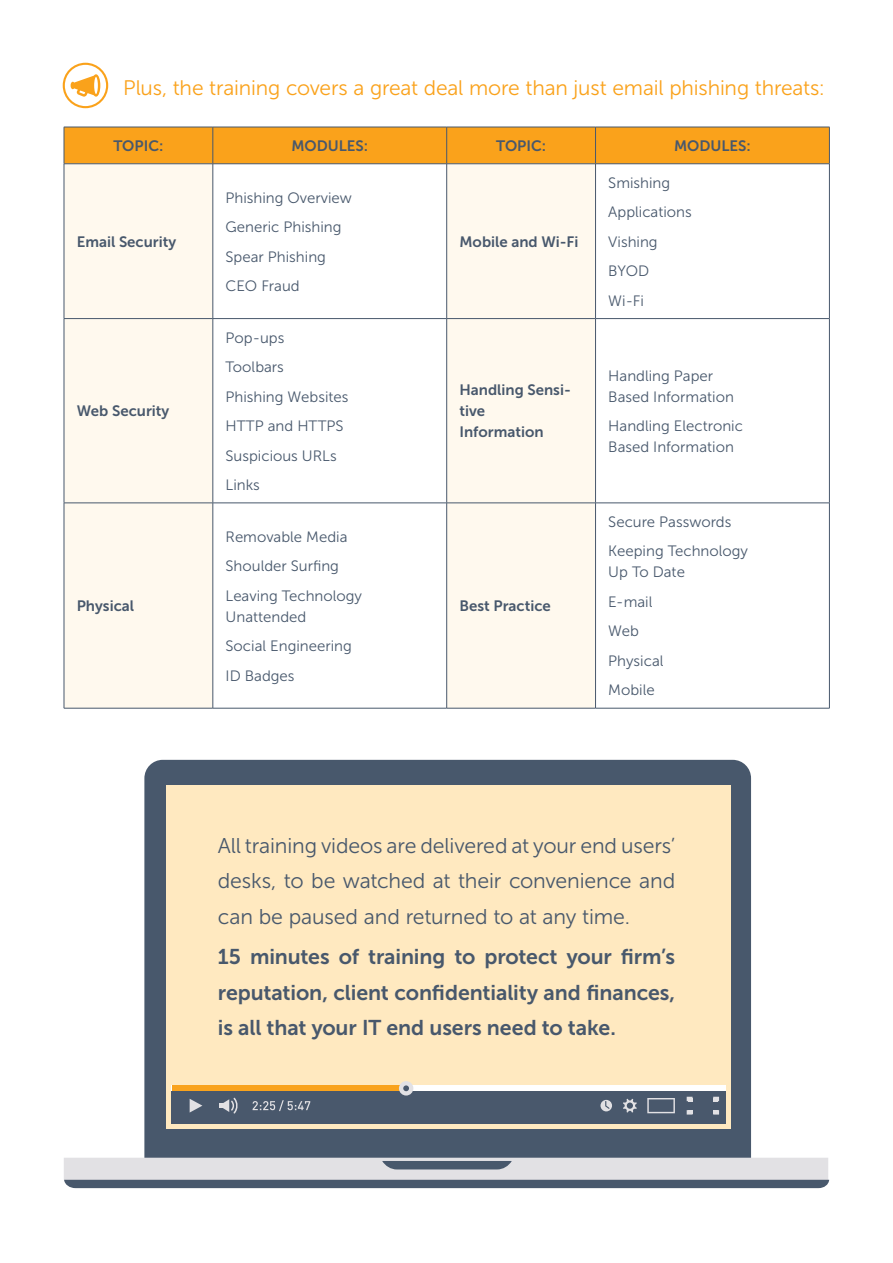
<style>
.page{position:relative;width:893px;height:1263px;background:#fff}
.page>*{position:absolute;margin:0;border:0;box-sizing:border-box;transform-origin:0 0}
.t1{font:21.3px/35.5px "Museo Sans 300";letter-spacing:-.005em;color:#48586c;text-align:justify}
.t2{font:21.3px/35.5px "Museo Sans 700";letter-spacing:-.005em;color:#48586c;text-align:justify}
.t3{font:21px "Museo Sans 300";letter-spacing:-.01em;color:#faa21b}
.t4{font:15px/29.5px "Museo Sans 300";color:#48586c}
.t5{font:15px/21px "Museo Sans 700";color:#48586c}
</style>
<div class="page">
<div style="left:65px;top:128px;width:764px;height:36px;background:#faa21b"></div>
<svg style="left:65px;top:165px;width:530px;height:543px;fill:#fff9ee"></svg>
<hr style="left:64px;top:127px;width:149px;height:1px;background:#48586c">
<hr style="left:64px;top:127px;width:1px;height:37px;background:#48586c">
<hr style="left:213px;top:127px;width:234px;height:1px;background:#48586c">
<hr style="left:213px;top:127px;width:1px;height:37px;background:#48586c">
<hr style="left:447px;top:127px;width:148px;height:1px;background:#48586c">
<hr style="left:446px;top:127px;width:1px;height:37px;background:#48586c">
<hr style="left:595px;top:127px;width:235px;height:1px;background:#48586c">
<hr style="left:595px;top:127px;width:1px;height:37px;background:#48586c">
<hr style="left:829px;top:127px;width:1px;height:37px;background:#48586c">
<hr style="left:64px;top:164px;width:149px;height:1px;background:#48586c">
<hr style="left:64px;top:164px;width:1px;height:154px;background:#48586c">
<hr style="left:213px;top:164px;width:234px;height:1px;background:#48586c">
<hr style="left:213px;top:164px;width:1px;height:154px;background:#48586c">
<hr style="left:447px;top:164px;width:148px;height:1px;background:#48586c">
<hr style="left:446px;top:164px;width:1px;height:154px;background:#48586c">
<hr style="left:595px;top:164px;width:235px;height:1px;background:#48586c">
<hr style="left:595px;top:164px;width:1px;height:154px;background:#48586c">
<hr style="left:829px;top:164px;width:1px;height:154px;background:#48586c">
<hr style="left:64px;top:318px;width:149px;height:1px;background:#48586c">
<hr style="left:64px;top:319px;width:1px;height:184px;background:#48586c">
<hr style="left:213px;top:318px;width:234px;height:1px;background:#48586c">
<hr style="left:213px;top:319px;width:1px;height:184px;background:#48586c">
<hr style="left:447px;top:318px;width:148px;height:1px;background:#48586c">
<hr style="left:446px;top:319px;width:1px;height:184px;background:#48586c">
<hr style="left:595px;top:318px;width:235px;height:1px;background:#48586c">
<hr style="left:595px;top:319px;width:1px;height:184px;background:#48586c">
<hr style="left:829px;top:319px;width:1px;height:184px;background:#48586c">
<hr style="left:64px;top:503px;width:149px;height:1px;background:#48586c">
<hr style="left:64px;top:503px;width:1px;height:205px;background:#48586c">
<hr style="left:213px;top:503px;width:234px;height:1px;background:#48586c">
<hr style="left:213px;top:503px;width:1px;height:205px;background:#48586c">
<hr style="left:447px;top:503px;width:148px;height:1px;background:#48586c">
<hr style="left:446px;top:503px;width:1px;height:205px;background:#48586c">
<hr style="left:595px;top:503px;width:235px;height:1px;background:#48586c">
<hr style="left:595px;top:503px;width:1px;height:205px;background:#48586c">
<hr style="left:829px;top:503px;width:1px;height:205px;background:#48586c">
<hr style="left:64px;top:708px;width:149px;height:1px;background:#48586c">
<hr style="left:213px;top:708px;width:234px;height:1px;background:#48586c">
<hr style="left:447px;top:708px;width:148px;height:1px;background:#48586c">
<hr style="left:595px;top:708px;width:235px;height:1px;background:#48586c">
<div style="left:63px;top:63px;width:45px;height:45px;border:2px solid #faa21b;border-radius:50%"></div>
<div style="left:144px;top:760px;width:607px;height:425px;background:#48586c;border-radius:18px"></div>
<svg style="left:64px;top:1158px;width:765px;height:30px"></svg>
<div style="left:166px;top:785px;width:565px;height:344px;background:#ffe9c0"></div>
<div style="left:172px;top:1088px;width:554px;height:36px;background:#49586c"></div>
<div style="left:172px;top:1086px;width:554px;height:5px;background:#fff"></div>
<div style="left:172px;top:1086px;width:230px;height:5px;background:#f9a31d"></div>
<div style="left:399px;top:1081px;width:14px;height:14px;background:#e2e1e4;border-radius:50%"></div>
<svg style="left:403px;top:1085px;width:6px;height:6px"></svg>
<div style="left:600px;top:1100px;width:12px;height:11px;background:#e2e1e4;border-radius:50%"></div>
<svg style="left:605px;top:1101px;width:4px;height:8px"></svg>
<svg style="left:623px;top:1099px;width:14px;height:13px"></svg>
<svg style="left:647px;top:1098px;width:28px;height:15px"></svg>
<svg style="left:713px;top:1097px;width:6px;height:4px"></svg>
<svg style="left:687px;top:1097px;width:5px;height:4px"></svg>
<svg style="left:687px;top:1110px;width:5px;height:4px"></svg>
<svg style="left:713px;top:1110px;width:6px;height:4px"></svg>
<svg style="left:190px;top:1099px;width:12px;height:13px"></svg>
<svg style="left:219px;top:1098px;width:19px;height:15px"></svg>
<svg style="left:253px;top:1100px;width:57px;height:11px"></svg>
<svg style="left:71px;top:74px;width:29px;height:23px"></svg>
<h2 class="t3" style="left:123px;top:76px;width:703px">Plus, the training covers a great deal more than just email phishing threats:</h2>
<p class="t5" style="left:113px;top:135px;width:52px">Topic:</p>
<p class="t5" style="left:291px;top:135px;width:78px">Modules:</p>
<p class="t5" style="left:496px;top:135px;width:52px">Topic:</p>
<p class="t5" style="left:674px;top:135px;width:78px">Modules:</p>
<p class="t5" style="left:77px;top:231px;width:101px">Email Security</p>
<p class="t5" style="left:77px;top:401px;width:94px">Web Security</p>
<p class="t5" style="left:77px;top:595px;width:59px">Physical</p>
<p class="t4" style="left:226px;top:183px;width:128px">Phishing Overview<br>Generic Phishing<br>Spear Phishing<br>CEO Fraud</p>
<p class="t4" style="left:226px;top:323px;width:124px">Pop-ups<br>Toolbars<br>Phishing Websites<br>HTTP and HTTPS<br>Suspicious URLs<br>Links</p>
<p class="t4" style="left:226px;top:522px;width:138px">Removable Media<br>Shoulder Surfing<br>Leaving Technology</p>
<p class="t4" style="left:226px;top:602px;width:128px">Unattended<br>Social Engineering<br>ID Badges</p>
<p class="t5" style="left:459px;top:231px;width:121px">Mobile and Wi-Fi</p>
<p class="t5" style="left:459px;top:380px;width:113px">Handling Sensi&shy;tive<br>Information</p>
<p class="t5" style="left:459px;top:595px;width:93px">Best Practice</p>
<p class="t4" style="left:608px;top:168px;width:85px">Smishing<br>Applications<br>Vishing<br>BYOD<br>Wi-Fi</p>
<p class="t4" style="left:608px;top:365px;width:127px;line-height:21px">Handling Paper<br>Based Information</p>
<p class="t4" style="left:608px;top:416px;width:136px;line-height:21px">Handling Electronic<br>Based Information</p>
<p class="t4" style="left:608px;top:507px;width:141px">Secure Passwords<br>Keeping Technology</p>
<p class="t4" style="left:608px;top:558px;width:78px">Up To Date<br>E-mail<br>Web<br>Physical<br>Mobile</p>
<h1 class="t1" style="left:218px;top:828px;width:459px">All training videos are delivered at your end users’ desks, to be watched at their convenience and can be paused and returned to at any time.</h1>
<h1 class="t2" style="left:218px;top:939px;width:459px">15 minutes of training to protect your firm’s reputation, client confidentiality and finances, is all that your IT end users need to take.</h1>
</div>
